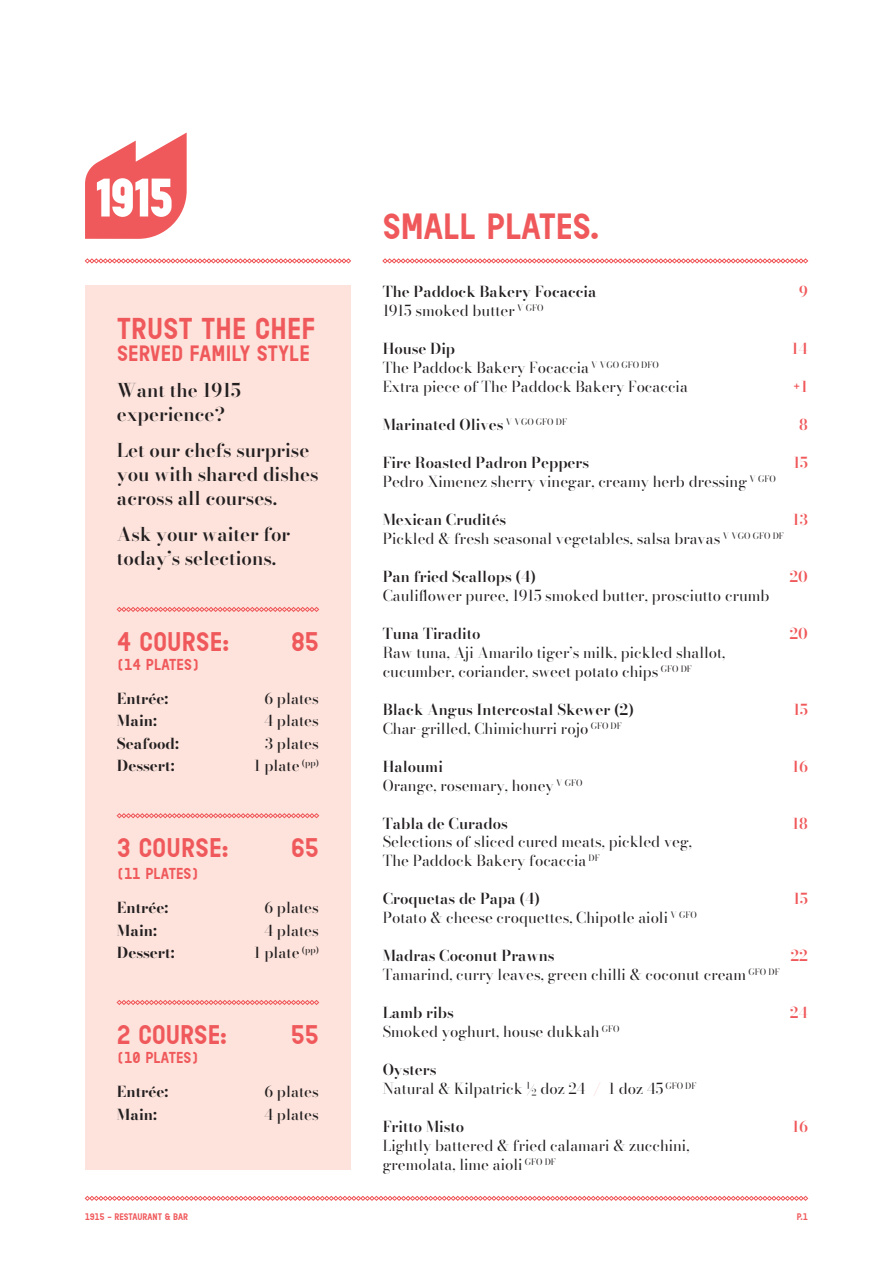
<style>
.page{position:relative;width:893px;height:1263px;background:#fff}
.page>*{position:absolute;margin:0;border:0;box-sizing:border-box;transform-origin:0 0}
.t1{font:700 34.5px "Reglo";color:#f0595b}
.t2{font:700 28.5px "Reglo";letter-spacing:.01em;color:#f0595b}
.t3{font:700 25.5px "Reglo";letter-spacing:.01em;color:#f0595b}
.t4{font:700 21px "Reglo";letter-spacing:.01em;color:#f0595b}
.t5{font:600 18.75px/24px "Bodoni Moda 28 pt";color:#231f20}
.t6{font:15px/19px "Bodoni Moda 28 pt";color:#231f20}
.t7{font:600 15px "Bodoni Moda 28 pt";color:#231f20}
.t8{font:500 15px "Bodoni Moda 28 pt";color:#231f20}
.t9{font:700 15px "Bodoni Moda 28 pt";color:#231f20}
.t10{font:700 15px "Reglo";letter-spacing:.01em;color:#f0595b}
.t11{font:600 15px "Bodoni Moda 28 pt";color:#f0595b}
.t12{font:700 9px "Reglo";color:#f0595b}
.s1{color:#f0595b}
</style>
<div class="page">
<svg style="left:85px;top:258px;width:266px;height:5px"></svg>
<svg style="left:382px;top:258px;width:426px;height:5px"></svg>
<div style="left:85px;top:286px;width:266px;height:884px;background:#fde3dc"></div>
<svg style="left:117px;top:607px;width:202px;height:5px"></svg>
<svg style="left:117px;top:813px;width:202px;height:5px"></svg>
<svg style="left:117px;top:1000px;width:202px;height:5px"></svg>
<svg style="left:85px;top:1196px;width:723px;height:5px"></svg>
<svg style="left:85px;top:133px;width:102px;height:106px"></svg>
<p class="t2" style="left:117px;top:312px;width:200px">TRUST THE CHEF</p>
<p class="t4" style="left:117px;top:341px;width:194px">SERVED FAMILY STYLE</p>
<p class="t5" style="left:117px;top:379px;width:126px">Want the 1915 experience?</p>
<p class="t5" style="left:117px;top:439px;width:203px">Let our chefs surprise you with shared dishes across all courses.</p>
<p class="t5" style="left:117px;top:523px;width:175px">Ask your waiter for today’s selections.</p>
<p class="t3" style="left:117px;top:626px;width:114px">4 COURSE:</p>
<p class="t3" style="left:291px;top:626px;width:29px">85</p>
<p class="t10" style="left:117px;top:656px;width:84px">(14 PLATES)</p>
<p class="t9" style="left:117px;top:688px;width:53px">Entrée:</p>
<p class="t8" style="left:265px;top:688px;width:56px">6 plates</p>
<p class="t9" style="left:117px;top:711px;width:42px">Main:</p>
<p class="t8" style="left:264px;top:711px;width:56px">4 plates</p>
<p class="t9" style="left:117px;top:733px;width:63px">Seafood:</p>
<p class="t8" style="left:265px;top:733px;width:55px">3 plates</p>
<p class="t9" style="left:117px;top:756px;width:59px">Dessert:</p>
<p class="t8" style="left:254px;top:756px;width:67px">1 plate <sup>(pp)</sup></p>
<p class="t3" style="left:117px;top:833px;width:113px">3 COURSE:</p>
<p class="t3" style="left:291px;top:833px;width:29px">65</p>
<p class="t10" style="left:117px;top:865px;width:84px">(11 PLATES)</p>
<p class="t9" style="left:117px;top:897px;width:53px">Entrée:</p>
<p class="t8" style="left:265px;top:897px;width:56px">6 plates</p>
<p class="t9" style="left:117px;top:920px;width:42px">Main:</p>
<p class="t8" style="left:264px;top:920px;width:56px">4 plates</p>
<p class="t9" style="left:117px;top:942px;width:59px">Dessert:</p>
<p class="t8" style="left:254px;top:942px;width:67px">1 plate <sup>(pp)</sup></p>
<p class="t3" style="left:117px;top:1019px;width:112px">2 COURSE:</p>
<p class="t3" style="left:291px;top:1019px;width:29px">55</p>
<p class="t10" style="left:117px;top:1049px;width:84px">(10 PLATES)</p>
<p class="t9" style="left:117px;top:1081px;width:53px">Entrée:</p>
<p class="t8" style="left:265px;top:1081px;width:56px">6 plates</p>
<p class="t9" style="left:117px;top:1104px;width:42px">Main:</p>
<p class="t8" style="left:264px;top:1104px;width:56px">4 plates</p>
<p class="t1" style="left:383px;top:206px;width:218px">SMALL PLATES.</p>
<p class="t7" style="left:383px;top:281px;width:215px">The Paddock Bakery Focaccia</p>
<p class="t11" style="left:799px;top:281px;width:10px">9</p>
<p class="t6" style="left:383px;top:301px;width:162px">1915 smoked butter <sup>V</sup> <sup>GFO</sup></p>
<p class="t7" style="left:383px;top:338px;width:74px">House Dip</p>
<p class="t11" style="left:791px;top:338px;width:18px">14</p>
<p class="t6" style="left:383px;top:358px;width:278px">The Paddock Bakery Focaccia <sup>V</sup> <sup>VGO</sup> <sup>GFO</sup> <sup>DFO</sup></p>
<p class="t6" style="left:383px;top:377px;width:307px">Extra piece of The Paddock Bakery Focaccia</p>
<p class="t11" style="left:793px;top:376px;width:16px">+1</p>
<p class="t7" style="left:383px;top:414px;width:186px">Marinated Olives <sup>V</sup> <sup>VGO</sup> <sup>GFO</sup> <sup>DF</sup></p>
<p class="t11" style="left:799px;top:414px;width:10px">8</p>
<p class="t7" style="left:383px;top:452px;width:208px">Fire Roasted Padron Peppers</p>
<p class="t11" style="left:793px;top:452px;width:16px">15</p>
<p class="t6" style="left:383px;top:472px;width:395px">Pedro Ximenez sherry vinegar, creamy herb dressing <sup>V</sup> <sup>GFO</sup></p>
<p class="t7" style="left:383px;top:509px;width:125px">Mexican Crudités</p>
<p class="t11" style="left:793px;top:509px;width:17px">13</p>
<p class="t6" style="left:383px;top:529px;width:403px">Pickled &amp; fresh seasonal vegetables, salsa bravas <sup>V</sup> <sup>VGO</sup> <sup>GFO</sup> <sup>DF</sup></p>
<p class="t7" style="left:383px;top:566px;width:155px">Pan fried Scallops (4)</p>
<p class="t11" style="left:790px;top:566px;width:20px">20</p>
<p class="t6" style="left:383px;top:586px;width:388px">Cauliflower puree, 1915 smoked butter, prosciutto crumb</p>
<p class="t7" style="left:383px;top:623px;width:99px">Tuna Tiradito</p>
<p class="t11" style="left:790px;top:623px;width:20px">20</p>
<p class="t6" style="left:383px;top:643px;width:344px">Raw tuna, Aji Amarilo tiger’s milk, pickled shallot, cucumber, coriander, sweet potato chips <sup>GFO</sup> <sup>DF</sup></p>
<p class="t7" style="left:383px;top:699px;width:253px">Black Angus Intercostal Skewer (2)</p>
<p class="t11" style="left:793px;top:699px;width:16px">15</p>
<p class="t6" style="left:383px;top:718px;width:241px">Char-grilled, Chimichurri rojo <sup>GFO</sup> <sup>DF</sup></p>
<p class="t7" style="left:383px;top:756px;width:62px">Haloumi</p>
<p class="t11" style="left:792px;top:756px;width:17px">16</p>
<p class="t6" style="left:383px;top:775px;width:201px">Orange, rosemary, honey <sup>V</sup> <sup>GFO</sup></p>
<p class="t7" style="left:383px;top:813px;width:127px">Tabla de Curados</p>
<p class="t11" style="left:792px;top:813px;width:17px">18</p>
<p class="t6" style="left:383px;top:832px;width:311px">Selections of sliced cured meats, pickled veg,<br>The Paddock Bakery focaccia <sup>DF</sup></p>
<p class="t7" style="left:383px;top:889px;width:159px">Croquetas de Papa (4)</p>
<p class="t11" style="left:793px;top:889px;width:16px">15</p>
<p class="t6" style="left:383px;top:908px;width:316px">Potato &amp; cheese croquettes, Chipotle aioli <sup>V</sup> <sup>GFO</sup></p>
<p class="t7" style="left:383px;top:945px;width:173px">Madras Coconut Prawns</p>
<p class="t11" style="left:790px;top:945px;width:19px">22</p>
<p class="t6" style="left:383px;top:965px;width:398px">Tamarind, curry leaves, green chilli &amp; coconut cream <sup>GFO</sup> <sup>DF</sup></p>
<p class="t7" style="left:383px;top:1002px;width:73px">Lamb ribs</p>
<p class="t11" style="left:790px;top:1002px;width:19px">24</p>
<p class="t6" style="left:383px;top:1022px;width:238px">Smoked yoghurt, house dukkah <sup>GFO</sup></p>
<p class="t7" style="left:383px;top:1059px;width:55px">Oysters</p>
<p class="t6" style="left:383px;top:1079px;width:315px">Natural &amp; Kilpatrick ½ doz 24 <span class="s1">/</span> 1 doz 45 <sup>GFO</sup> <sup>DF</sup></p>
<p class="t7" style="left:383px;top:1116px;width:83px">Fritto Misto</p>
<p class="t11" style="left:792px;top:1116px;width:17px">16</p>
<p class="t6" style="left:383px;top:1136px;width:308px">Lightly battered &amp; fried calamari &amp; zucchini, gremolata, lime aioli <sup>GFO</sup> <sup>DF</sup></p>
<p class="t12" style="left:85px;top:1212px;width:105px">1915 - RESTAURANT &amp; BAR</p>
<p class="t12" style="left:797px;top:1212px;width:13px">P.1</p>
</div>
